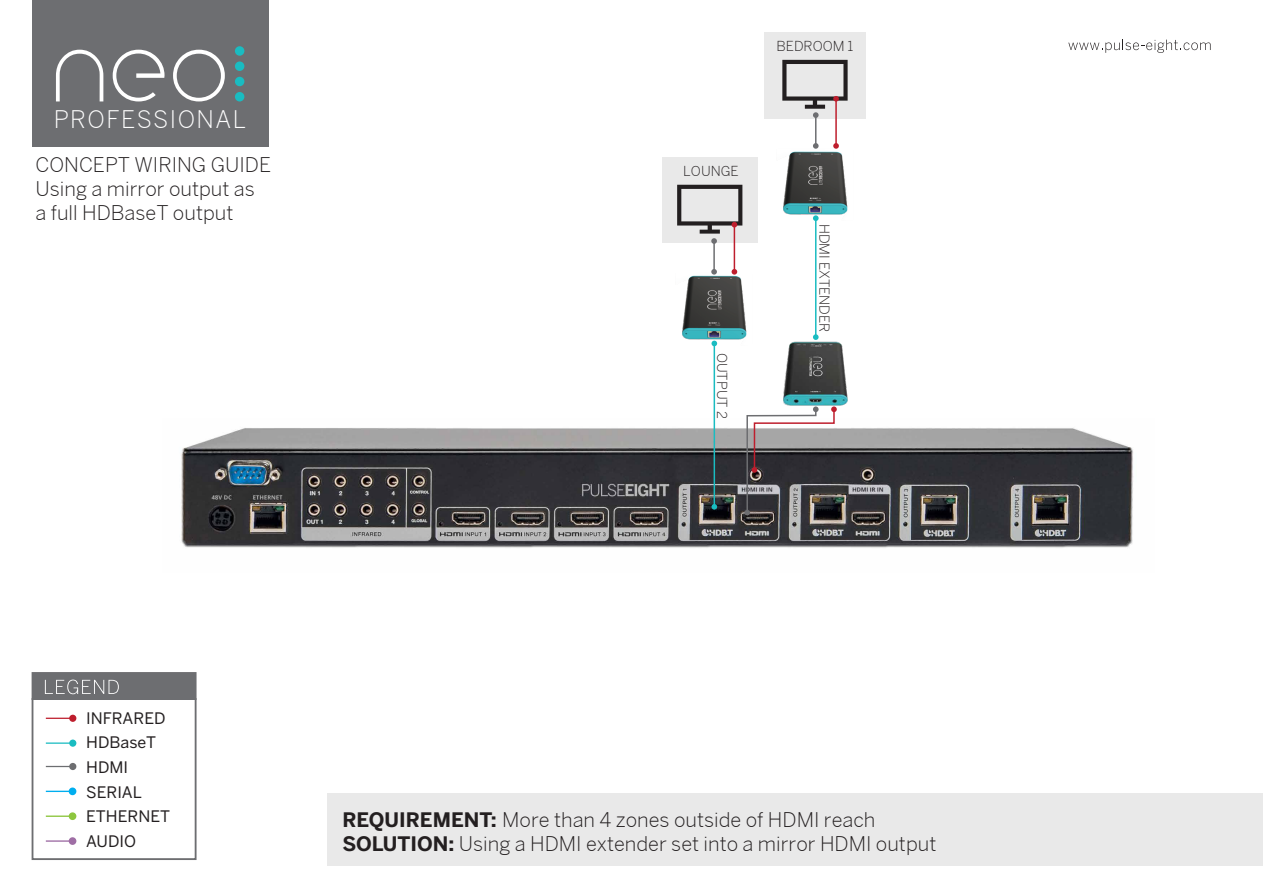
<style>
.page{position:relative;width:1263px;height:893px;background:#fff}
.page>*{position:absolute;margin:0;border:0;box-sizing:border-box;transform-origin:0 0}
.t1{font:300 23.85px "Benton Sans";letter-spacing:.06em;color:#fff}
.t2{font:300 19.8px/23.9px "Benton Sans";color:#231f20}
.t3{font:15.75px/24.6px "Benton Sans";color:#231f20}
.t4{font:300 13.5px "Benton Sans";color:#231f20}
.s1{font-weight:700}
</style>
<div class="page">
<div style="left:662px;top:157px;width:96px;height:86px;background:#e9e9e9"></div>
<div style="left:764px;top:32px;width:102px;height:87px;background:#e9e9e9"></div>
<img style="left:783px;top:140px;width:65px;height:87px">
<img style="left:783px;top:331px;width:65px;height:75px">
<div style="left:327px;top:793px;width:936px;height:73px;background:#e9e9e9"></div>
<img style="left:181px;top:418px;width:952px;height:130px">
<div style="left:32px;top:0;width:236px;height:146px;background:#6d6e71"></div>
<div style="left:32px;top:698px;width:165px;height:162px;border:2px solid #6d6e71"></div>
<div style="left:32px;top:672px;width:165px;height:28px;background:#6d6e71"></div>
<svg style="left:45px;top:680px;width:74px;height:14px"></svg>
<svg style="left:1068px;top:40px;width:142px;height:13px"></svg>
<hr style="left:46px;top:815px;width:27px;height:2px;background:#8dc63f">
<div style="left:69px;top:812px;width:7px;height:8px;background:#8dc63f;border-radius:50%"></div>
<hr style="left:46px;top:840px;width:27px;height:2px;background:#9f6ea5">
<div style="left:69px;top:837px;width:7px;height:8px;background:#9f6ea5;border-radius:50%"></div>
<svg style="left:46px;top:791px;width:23px;height:1px"></svg>
<div style="left:69px;top:787px;width:7px;height:8px;background:#00aeef;border-radius:50%"></div>
<svg style="left:46px;top:766px;width:23px;height:1px"></svg>
<div style="left:69px;top:763px;width:7px;height:7px;background:#6d6e71;border-radius:50%"></div>
<hr style="left:46px;top:742px;width:27px;height:2px;background:#1abcc1">
<div style="left:69px;top:739px;width:7px;height:8px;background:#1abcc1;border-radius:50%"></div>
<svg style="left:46px;top:718px;width:23px;height:1px"></svg>
<div style="left:69px;top:715px;width:7px;height:7px;background:#be1e2d;border-radius:50%"></div>
<svg style="left:113px;top:50px;width:52px;height:51px"></svg>
<svg style="left:173px;top:50px;width:52px;height:51px"></svg>
<svg style="left:56px;top:50px;width:47px;height:51px"></svg>
<div style="left:235px;top:46px;width:9px;height:10px;background:#1abcc1;border-radius:50%"></div>
<div style="left:235px;top:61px;width:9px;height:10px;background:#1abcc1;border-radius:50%"></div>
<div style="left:235px;top:77px;width:9px;height:9px;background:#1abcc1;border-radius:50%"></div>
<div style="left:235px;top:92px;width:9px;height:9px;background:#1abcc1;border-radius:50%"></div>
<img style="left:682px;top:265px;width:65px;height:86px">
<hr style="left:713px;top:343px;width:2px;height:164px;background:#1abcc1">
<svg style="left:711px;top:504px;width:6px;height:6px"></svg>
<svg style="left:711px;top:341px;width:6px;height:5px"></svg>
<hr style="left:734px;top:225px;width:1px;height:47px;background:#be1e2d">
<svg style="left:732px;top:269px;width:5px;height:6px"></svg>
<hr style="left:713px;top:241px;width:2px;height:31px;background:#6d6e71">
<svg style="left:677px;top:185px;width:65px;height:59px"></svg>
<svg style="left:711px;top:269px;width:6px;height:6px"></svg>
<hr style="left:835px;top:99px;width:2px;height:47px;background:#be1e2d">
<svg style="left:833px;top:143px;width:6px;height:6px"></svg>
<hr style="left:815px;top:115px;width:1px;height:31px;background:#6d6e71">
<svg style="left:782px;top:60px;width:66px;height:58px"></svg>
<svg style="left:813px;top:143px;width:6px;height:6px"></svg>
<svg style="left:744px;top:406px;width:93px;height:109px"></svg>
<hr style="left:815px;top:218px;width:1px;height:119px;background:#1abcc1">
<svg style="left:813px;top:215px;width:6px;height:6px"></svg>
<svg style="left:813px;top:334px;width:6px;height:6px"></svg>
<p class="t1" style="left:54px;top:106px;width:194px">PROFESSIONAL</p>
<p class="t2" style="left:36px;top:153px;width:237px">CONCEPT WIRING GUIDE<br>Using a mirror output as<br>a full HDBaseT output</p>
<p class="t4" style="left:776px;top:38px;width:78px">BEDROOM 1</p>
<p class="t4" style="left:683px;top:163px;width:57px">LOUNGE</p>
<p class="t4" style="left:730px;top:353px;width:67px;rotate:90deg">OUTPUT 2</p>
<p class="t4" style="left:832px;top:224px;width:110px;rotate:90deg">HDMI EXTENDER</p>
<p class="t3" style="left:86px;top:706px;width:85px">INFRARED<br>HDBaseT<br>HDMI<br>SERIAL<br>ETHERNET<br>AUDIO</p>
<p class="t2" style="left:342px;top:807px;width:595px"><span class="s1">REQUIREMENT:</span> More than 4 zones outside of HDMI reach<br><span class="s1">SOLUTION:</span> Using a HDMI extender set into a mirror HDMI output</p>
</div>
